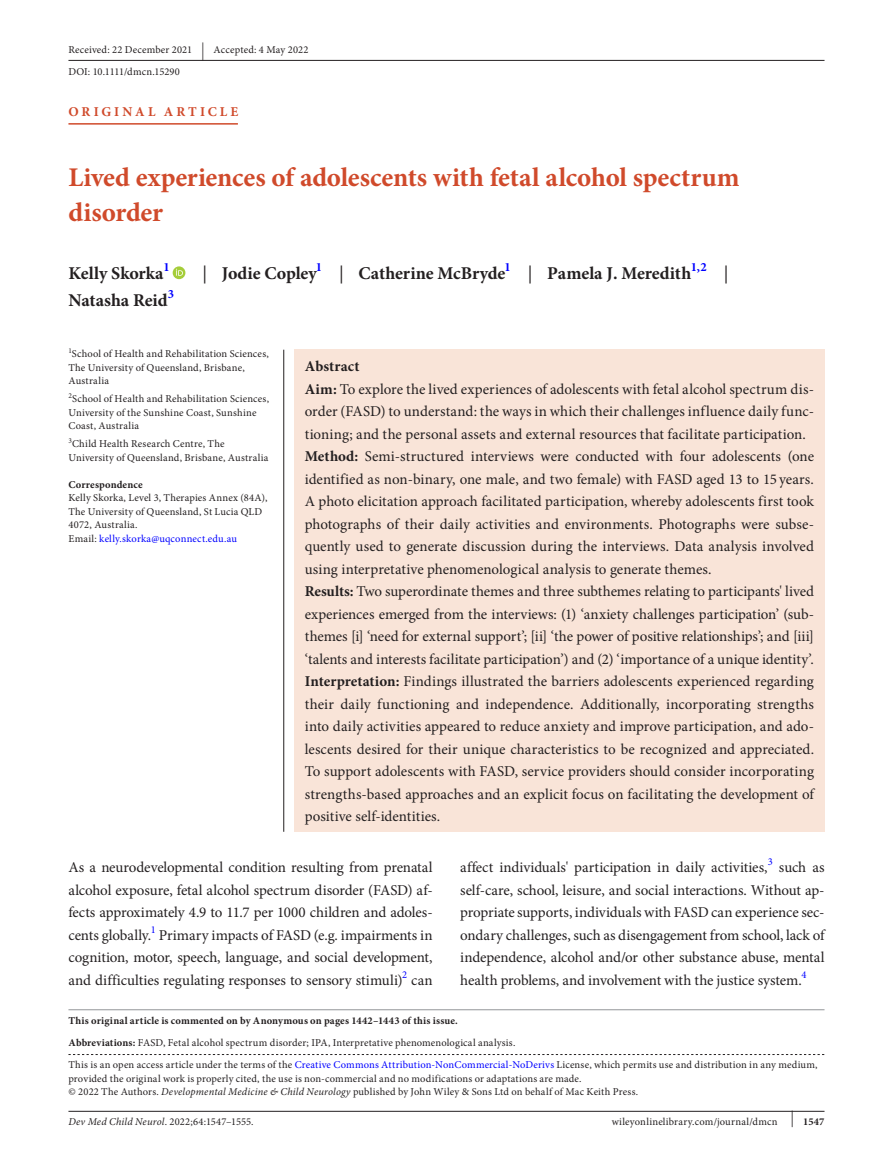
<style>
.page{position:relative;width:893px;height:1174px;background:#fff}
.page>*{position:absolute;margin:0;border:0;box-sizing:border-box;transform-origin:0 0}
.t1{font:700 27px/34.5px "Minion Pro";letter-spacing:-.005em;color:#d04a2b}
.t2{font:700 18px "Minion Pro";letter-spacing:-.01em;color:#231f20}
.t3{font:18px "Minion Pro";color:#231f20}
.t4{font:15px/22.5px "Minion Pro";color:#231f20;text-align:justify}
.t5{font:700 13.5px "Minion Pro";letter-spacing:.225em;color:#d04a2b}
.t6{font:700 12.6px "Minion Pro";color:#00f}
.t7{font:10.5px/13.5px "Minion Pro";letter-spacing:.015em;color:#231f20}
.t8{font:700 10.5px/22.5px "Minion Pro";letter-spacing:.02em;color:#231f20}
.t9{font:10.5px "Minion Pro";color:#00f}
.t10{font:7.35px "Minion Pro";color:#231f20}
.s1{font-size:18px}
.s2{font-weight:400}
.s3{color:#00f}
.s4{font-weight:700}
.s5{font-style:italic}
</style>
<div class="page">
<hr style="left:68px;top:1111px;width:756px;height:1px;background:#231f20">
<hr style="left:68px;top:123px;width:170px;height:2px;background:#d04a2b">
<div style="left:173px;top:266px;width:12px;height:13px;background:#a5cd39;border-radius:50%"></div>
<svg style="left:176px;top:269px;width:7px;height:7px"></svg>
<hr style="left:68px;top:60px;width:756px;height:1px;background:#231f20">
<svg style="left:68px;top:1054px;width:756px;height:1px"></svg>
<hr style="left:68px;top:1009px;width:756px;height:1px;background:#939598">
<div style="left:294px;top:350px;width:530px;height:481px;background:#f9e4d8"></div>
<hr style="left:283px;top:350px;width:1px;height:481px;background:#231f20">
<p class="t7" style="left:68px;top:39px;width:242px;line-height:21.9px">Received: 22 December 2021 <span class="s1">|</span> Accepted: 4 May 2022<br>DOI: 10.1111/dmcn.15290</p>
<p class="t5" style="left:69px;top:102px;width:171px">ORIGINAL ARTICLE</p>
<h1 class="t1" style="left:68px;top:160px;width:673px">Lived experiences of adolescents with fetal alcohol spectrum disorder</h1>
<p class="t2" style="left:68px;top:261px;width:97px">Kelly Skorka</p>
<p class="t6" style="left:163px;top:258px;width:8px">1</p>
<p class="t2" style="left:202px;top:261px;width:116px"><span class="s2">|</span> Jodie Copley</p>
<p class="t6" style="left:316px;top:258px;width:8px">1</p>
<p class="t2" style="left:339px;top:261px;width:168px"><span class="s2">|</span> Catherine McBryde</p>
<p class="t6" style="left:505px;top:258px;width:8px">1</p>
<p class="t2" style="left:528px;top:261px;width:165px"><span class="s2">|</span> Pamela J. Meredith</p>
<p class="t6" style="left:691px;top:258px;width:17px">1,2</p>
<p class="t3" style="left:724px;top:261px;width:6px">|</p>
<p class="t2" style="left:68px;top:288px;width:101px">Natasha Reid</p>
<p class="t6" style="left:168px;top:285px;width:8px">3</p>
<p class="t10" style="left:68px;top:345px;width:5px">1</p>
<p class="t7" style="left:68px;top:347px;width:202px;text-indent:3px">School of Health and Rehabilitation Sciences,<br>The University of Queensland, Brisbane,<br>Australia</p>
<p class="t10" style="left:68px;top:390px;width:5px">2</p>
<p class="t7" style="left:68px;top:392px;width:202px;text-indent:4px">School of Health and Rehabilitation Sciences,<br>University of the Sunshine Coast, Sunshine<br>Coast, Australia</p>
<p class="t10" style="left:68px;top:435px;width:5px">3</p>
<p class="t7" style="left:68px;top:437px;width:201px;text-indent:4px">Child Health Research Centre, The<br>University of Queensland, Brisbane, Australia</p>
<p class="t8" style="left:68px;top:473px;width:76px">Correspondence</p>
<p class="t7" style="left:68px;top:491px;width:201px">Kelly Skorka, Level 3, Therapies Annex (84A), The University of Queensland, St Lucia QLD 4072, Australia.<br>Email: <span class="s3">kelly.skorka@uqconnect.edu.au</span></p>
<p class="t4" style="left:305px;top:355px;width:511px;text-align:left"><span class="s4">Abstract<br>Aim:</span> To explore the lived experiences of adolescents with fetal alcohol spectrum dis&shy;order (FASD) to understand: the ways in which their challenges influence daily func&shy;tioning; and the personal assets and external resources that facilitate participation.<br><span class="s4">Method:</span> Semi-structured interviews were conducted with four adolescents (one identified as non-binary, one male, and two female) with FASD aged 13 to 15 years.<br>A photo elicitation approach facilitated participation, whereby adolescents first took photographs of their daily activities and environments. Photographs were subse&shy;quently used to generate discussion during the interviews. Data analysis involved using interpretative phenomenological analysis to generate themes.<br><span class="s4">Results:</span> Two superordinate themes and three subthemes relating to participants' lived experiences emerged from the interviews: (1) ‘anxiety challenges participation’ (sub&shy;themes [i] ‘need for external support’; [ii] ‘the power of positive relationships’; and [iii] ‘talents and interests facilitate participation’) and (2) ‘importance of a unique identity’.<br><span class="s4">Interpretation:</span> Findings illustrated the barriers adolescents experienced regarding their daily functioning and independence. Additionally, incorporating strengths into daily activities appeared to reduce anxiety and improve participation, and ado&shy;lescents desired for their unique characteristics to be recognized and appreciated.<br>To support adolescents with FASD, service providers should consider incorporating strengths-based approaches and an explicit focus on facilitating the development of positive self-identities.</p>
<p class="t4" style="left:68px;top:856px;width:366px">As a neurodevelopmental condition resulting from prenatal alcohol exposure, fetal alcohol spectrum disorder (FASD) af&shy;fects approximately 4.9 to 11.7 per 1000 children and adoles&shy;cents globally.</p>
<p class="t9" style="left:151px;top:922px;width:7px">1</p>
<p class="t4" style="left:68px;top:923px;width:366px;text-indent:90px">Primary impacts of FASD (e.g. impairments in cognition, motor, speech, language, and social development, and difficulties regulating responses to sensory stimuli)</p>
<p class="t9" style="left:402px;top:967px;width:7px">2</p>
<p class="t4" style="left:411px;top:968px;width:23px">can</p>
<p class="t4" style="left:460px;top:856px;width:309px">affect individuals' participation in daily activities,</p>
<p class="t9" style="left:768px;top:855px;width:7px">3</p>
<p class="t4" style="left:460px;top:856px;width:366px;text-indent:319px">such as self-care, school, leisure, and social interactions. Without ap&shy;propriate supports, individuals with FASD can experience sec&shy;ondary challenges, such as disengagement from school, lack of independence, alcohol and/or other substance abuse, mental health problems, and involvement with the justice system.</p>
<p class="t9" style="left:802px;top:967px;width:7px">4</p>
<p class="t8" style="left:68px;top:1009px;width:448px">This original article is commented on by Anonymous on pages 1442–1443 of this issue.<br>Abbreviations: <span class="s2">FASD, Fetal alcohol spectrum disorder; IPA, Interpretative phenomenological analysis.</span></p>
<p class="t7" style="left:68px;top:1058px;width:751px">This is an open access article under the terms of the <span class="s3">Creative Commons Attribution-NonCommercial-NoDerivs</span> License, which permits use and distribution in any medium, provided the original work is properly cited, the use is non-commercial and no modifications or adaptations are made.<br>© 2022 The Authors. <span class="s5">Developmental Medicine &amp; Child Neurology</span> published by John Wiley &amp; Sons Ltd on behalf of Mac Keith Press.</p>
<p class="t7" style="left:68px;top:1115px;width:187px"><span class="s5">Dev Med Child Neurol</span>. 2022;64:1547–1555.</p>
<p class="t7" style="left:612px;top:1115px;width:214px">wileyonlinelibrary.com/journal/dmcn <sup>|</sup> <span class="s4">1547</span></p>
</div>
